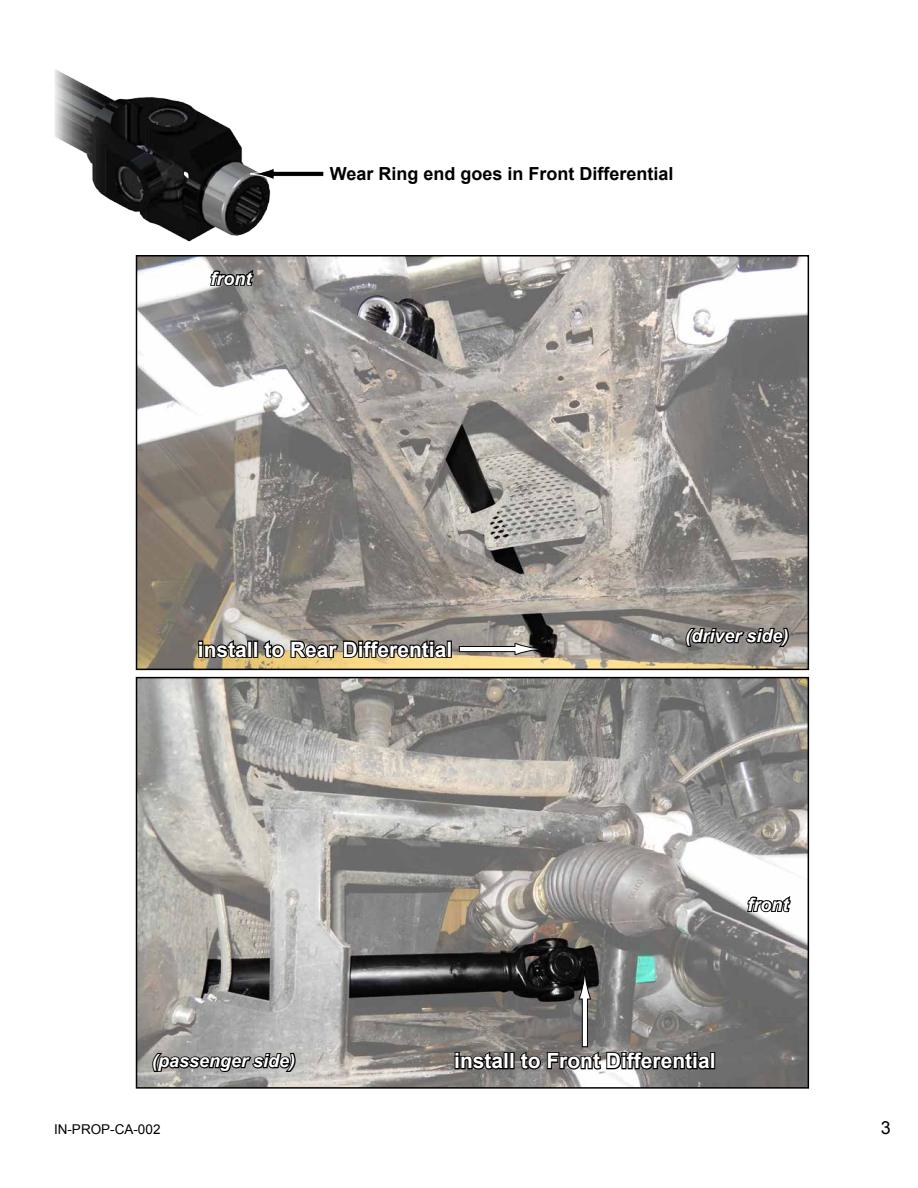
<style>
.page{position:relative;width:918px;height:1188px;background:#fff}
.page>*{position:absolute;margin:0;border:0;box-sizing:border-box;transform-origin:0 0}
.t1{font:700 21px "Arial";color:#fff}
.t2{font:italic 700 18px "Arial";color:#fff}
.t3{font:700 18px "Arial";color:#000}
.t4{font:18px "Arial";color:#000}
.t5{font:13.5px "Arial";color:#000}
</style>
<div class="page">
<img style="left:55px;top:69px;width:216px;height:173px">
<div style="left:274px;top:171px;width:50px;height:5px;background:#000"></div>
<div style="left:273px;top:171px;width:51px;height:6px;border:1px solid #fff"></div>
<svg style="left:250px;top:167px;width:25px;height:14px"></svg>
<img style="left:139px;top:258px;width:667px;height:409px">
<div style="left:136px;top:255px;width:673px;height:415px;border:2px solid #000"></div>
<svg style="left:684px;top:627px;width:106px;height:21px;background:#454441"></svg>
<svg style="left:209px;top:267px;width:46px;height:21px"></svg>
<div style="left:459px;top:647px;width:56px;height:5px;background:#fff"></div>
<div style="left:459px;top:646px;width:57px;height:6px;border:1px solid #000"></div>
<svg style="left:514px;top:642px;width:30px;height:14px"></svg>
<svg style="left:198px;top:626px;width:52px;height:34px;background:#787163"></svg>
<div style="left:247px;top:641px;width:5px;height:17px;border:2px solid #000"></div>
<div style="left:253px;top:641px;width:5px;height:17px;border:2px solid #000"></div>
<svg style="left:262px;top:626px;width:187px;height:34px;background:#766f62"></svg>
<div style="left:447px;top:641px;width:5px;height:17px;border:2px solid #000"></div>
<img style="left:139px;top:680px;width:667px;height:406px">
<div style="left:136px;top:677px;width:673px;height:412px;border:2px solid #000"></div>
<svg style="left:151px;top:1052px;width:146px;height:22px;background:#595958"></svg>
<svg style="left:746px;top:894px;width:46px;height:21px"></svg>
<svg style="left:455px;top:1038px;width:51px;height:33px;background:#585552"></svg>
<div style="left:504px;top:1052px;width:5px;height:17px;border:2px solid #000"></div>
<div style="left:509px;top:1052px;width:6px;height:17px;border:2px solid #000"></div>
<svg style="left:519px;top:1038px;width:194px;height:33px;background:#5b5958"></svg>
<div style="left:710px;top:1052px;width:5px;height:17px;border:2px solid #000"></div>
<div style="left:582px;top:999px;width:5px;height:48px;background:#fff"></div>
<div style="left:582px;top:998px;width:6px;height:49px;border:1px solid #000"></div>
<svg style="left:578px;top:971px;width:13px;height:29px"></svg>
<p class="t2" style="left:211px;top:266px;width:42px">front</p>
<p class="t3" style="left:330px;top:162px;width:345px">Wear Ring end goes in Front Differential</p>
<p class="t1" style="left:198px;top:635px;width:256px">install to Rear Differential</p>
<p class="t2" style="left:685px;top:624px;width:105px">(driver side)</p>
<p class="t2" style="left:748px;top:892px;width:42px">front</p>
<p class="t2" style="left:152px;top:1049px;width:145px">(passenger side)</p>
<p class="t1" style="left:454px;top:1047px;width:263px">install to Front Differential</p>
<p class="t5" style="left:54px;top:1120px;width:108px">IN-PROP-CA-002</p>
<p class="t4" style="left:881px;top:1116px;width:12px">3</p>
</div>
